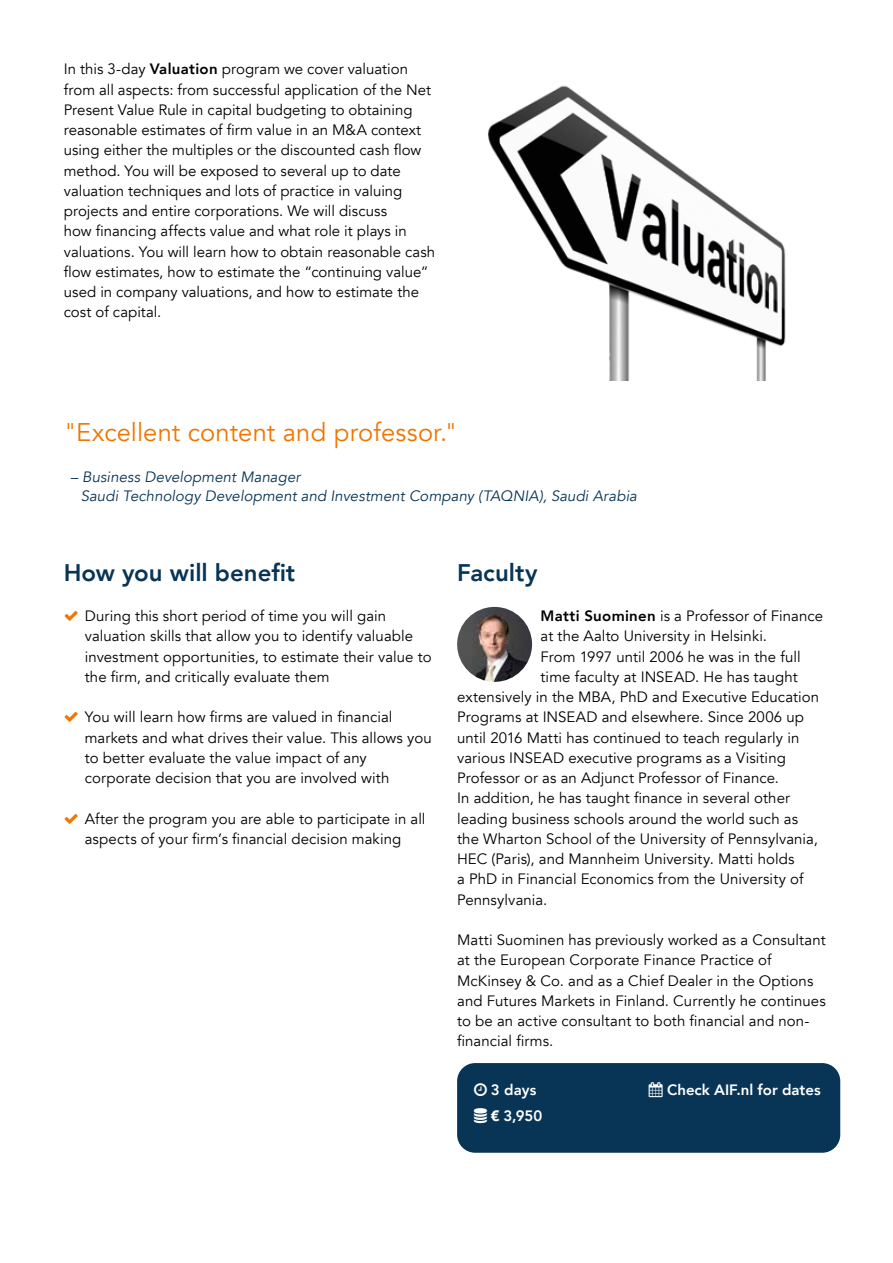
<style>
.page{position:relative;width:893px;height:1263px;background:#fff}
.page>*{position:absolute;margin:0;border:0;box-sizing:border-box;transform-origin:0 0}
.t1{font:25.5px "Avenir";letter-spacing:.005em;color:#ee7601}
.t2{font:800 24px "Avenir";color:#083555}
.t3{font:15px/20.2px "Avenir";letter-spacing:.005em;color:#000}
.t4{font:italic 15px/19.5px "Avenir";letter-spacing:.005em;color:#083555}
.t5{font:800 15px/25.5px "Avenir";color:#fff}
.s1{font-weight:800}
.s2{font-weight:900}
</style>
<div class="page">
<div style="left:457px;top:1063px;width:383px;height:90px;background:#083555;border-radius:18px"></div>
<img style="left:488px;top:85px;width:298px;height:295px">
<img style="left:457px;top:607px;width:75px;height:75px;border-radius:37px">
<p class="t3" style="left:64px;top:59px;width:373px">In this 3-day <span class="s1">Valuation</span> program we cover valuation from all aspects: from successful application of the Net Present Value Rule in capital budgeting to obtaining reasonable estimates of firm value in an M&amp;A context using either the multiples or the discounted cash flow method. You will be exposed to several up to date valuation techniques and lots of practice in valuing projects and entire corporations. We will discuss<br>how financing affects value and what role it plays in valuations. You will learn how to obtain reasonable cash flow estimates, how to estimate the “continuing value” used in company valuations, and how to estimate the cost of capital.</p>
<h1 class="t1" style="left:64px;top:417px;width:395px">"Excellent content and professor."</h1>
<p class="t4" style="left:81px;top:467px;width:558px;text-indent:-10px">– Business Development Manager<br>Saudi Technology Development and Investment Company (TAQNIA), Saudi Arabia</p>
<h2 class="t2" style="left:64px;top:553px;width:233px">How you will benefit</h2>
<p class="t3" style="left:85px;top:606px;width:348px">During this short period of time you will gain valuation skills that allow you to identify valuable investment opportunities, to estimate their value to the firm, and critically evaluate them</p>
<p class="t3" style="left:85px;top:707px;width:348px">You will learn how firms are valued in financial markets and what drives their value. This allows you to better evaluate the value impact of any corporate decision that you are involved with</p>
<p class="t3" style="left:85px;top:808px;width:342px">After the program you are able to participate in all aspects of your firm’s financial decision making</p>
<h2 class="t2" style="left:457px;top:553px;width:82px">Faculty</h2>
<p class="t3" style="left:541px;top:606px;width:284px"><span class="s1">Matti Suominen</span> is a Professor of Finance</p>
<p class="t3" style="left:541px;top:626px;width:228px">at the Aalto University in Helsinki.</p>
<p class="t3" style="left:541px;top:646px;width:262px">From 1997 until 2006 he was in the full</p>
<p class="t3" style="left:541px;top:667px;width:259px">time faculty at INSEAD. He has taught</p>
<p class="t3" style="left:457px;top:687px;width:364px">extensively in the MBA, PhD and Executive Education</p>
<p class="t3" style="left:457px;top:707px;width:348px">Programs at INSEAD and elsewhere. Since 2006 up</p>
<p class="t3" style="left:457px;top:727px;width:344px">until 2016 Matti has continued to teach regularly in</p>
<p class="t3" style="left:457px;top:748px;width:330px">various INSEAD executive programs as a Visiting</p>
<p class="t3" style="left:457px;top:768px;width:323px">Professor or as an Adjunct Professor of Finance.</p>
<p class="t3" style="left:457px;top:788px;width:334px">In addition, he has taught finance in several other</p>
<p class="t3" style="left:457px;top:808px;width:342px">leading business schools around the world such as</p>
<p class="t3" style="left:457px;top:829px;width:362px">the Wharton School of the University of Pennsylvania,</p>
<p class="t3" style="left:457px;top:849px;width:339px">HEC (Paris), and Mannheim University. Matti holds</p>
<p class="t3" style="left:457px;top:869px;width:348px">a PhD in Financial Economics from the University of</p>
<p class="t3" style="left:457px;top:889px;width:92px">Pennsylvania.</p>
<p class="t3" style="left:457px;top:930px;width:370px">Matti Suominen has previously worked as a Consultant at the European Corporate Finance Practice of McKinsey &amp; Co. and as a Chief Dealer in the Options and Futures Markets in Finland. Currently he continues to be an active consultant to both financial and non&shy;financial firms.</p>
<p class="t5" style="left:491px;top:1077px;width:53px">3 days <span class="s2">€</span> 3,950</p>
<p class="t5" style="left:649px;top:1077px;width:173px">▲ Check AIF.nl for dates</p>
</div>
